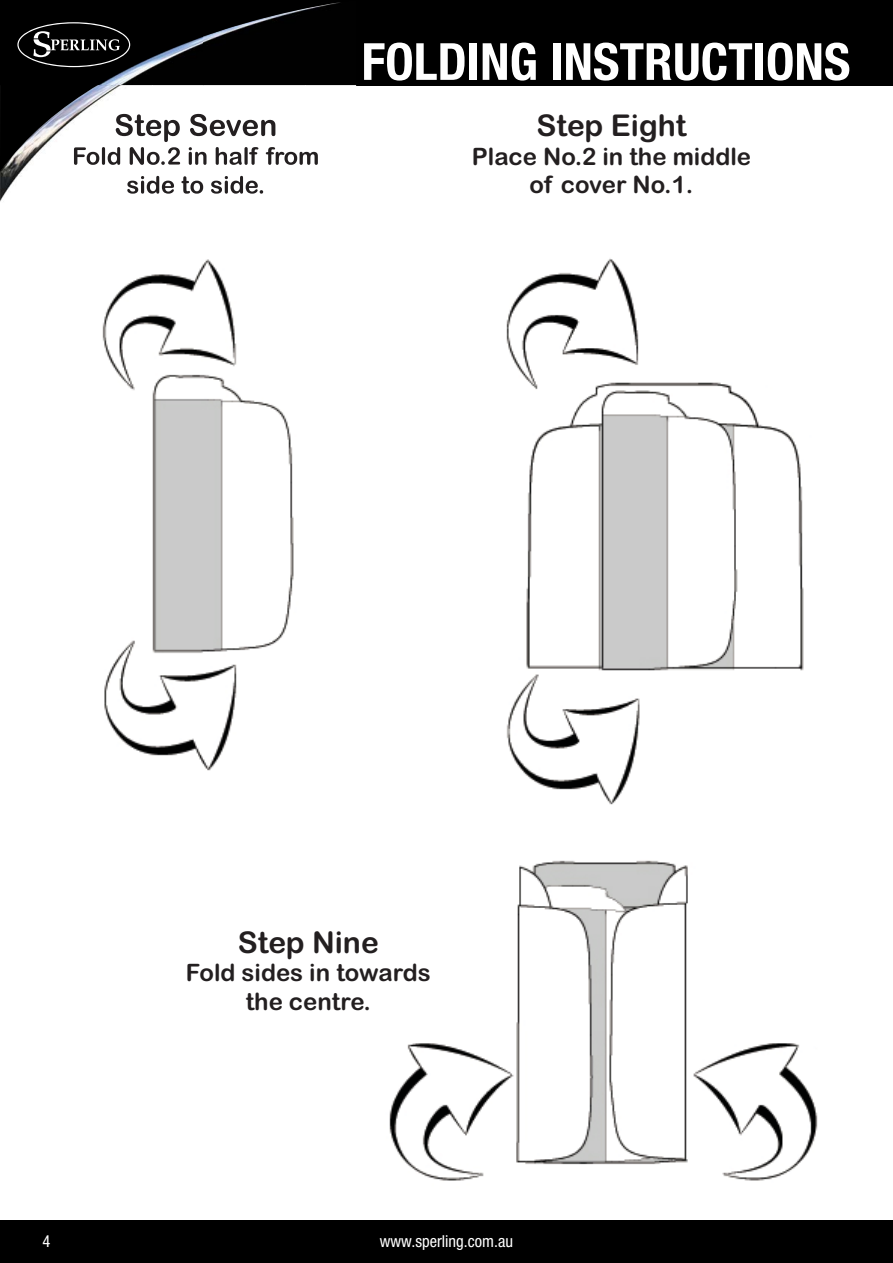
<style>
.page{position:relative;width:893px;height:1263px;background:#fff}
.page>*{position:absolute;margin:0;border:0;box-sizing:border-box;transform-origin:0 0}
.t1{font:700 condensed 51.3px "Helvetica Neue";color:#fff}
.t2{font:30px "Arial Rounded MT Bold";color:#231f20}
.t3{font:24px/28.8px "Arial Rounded MT Bold";color:#231f20;text-align:center}
.t4{font:condensed 16.5px "Helvetica Neue";color:#fff}
</style>
<div class="page">
<div style="left:0;top:1220px;width:893px;height:43px;background:#000"></div>
<img style="left:389px;top:860px;width:429px;height:321px">
<img style="left:102px;top:259px;width:192px;height:512px">
<img style="left:506px;top:258px;width:298px;height:547px">
<div style="left:0;top:0;width:893px;height:85px;background:#000"></div>
<img style="left:0;top:172px;width:264px;height:30px">
<img style="left:190px;top:176px;width:73px;height:18px">
<img style="left:127px;top:176px;width:63px;height:18px">
<svg style="left:0;top:2px;width:356px;height:170px"></svg>
<svg style="left:16px;top:20px;width:116px;height:49px"></svg>
<p class="t1" style="left:361px;top:43px;width:490px">FOLDING INSTRUCTIONS</p>
<p class="t2" style="left:537px;top:114px;width:151px">Step Eight</p>
<p class="t3" style="left:472px;top:144px;width:281px">Place No.2 in the middle of cover No.1.</p>
<p class="t2" style="left:238px;top:931px;width:143px">Step Nine</p>
<p class="t3" style="left:186px;top:961px;width:246px">Fold sides in towards the centre.</p>
<p class="t4" style="left:43px;top:1235px;width:9px">4</p>
<p class="t4" style="left:380px;top:1235px;width:135px">www.sperling.com.au</p>
</div>
